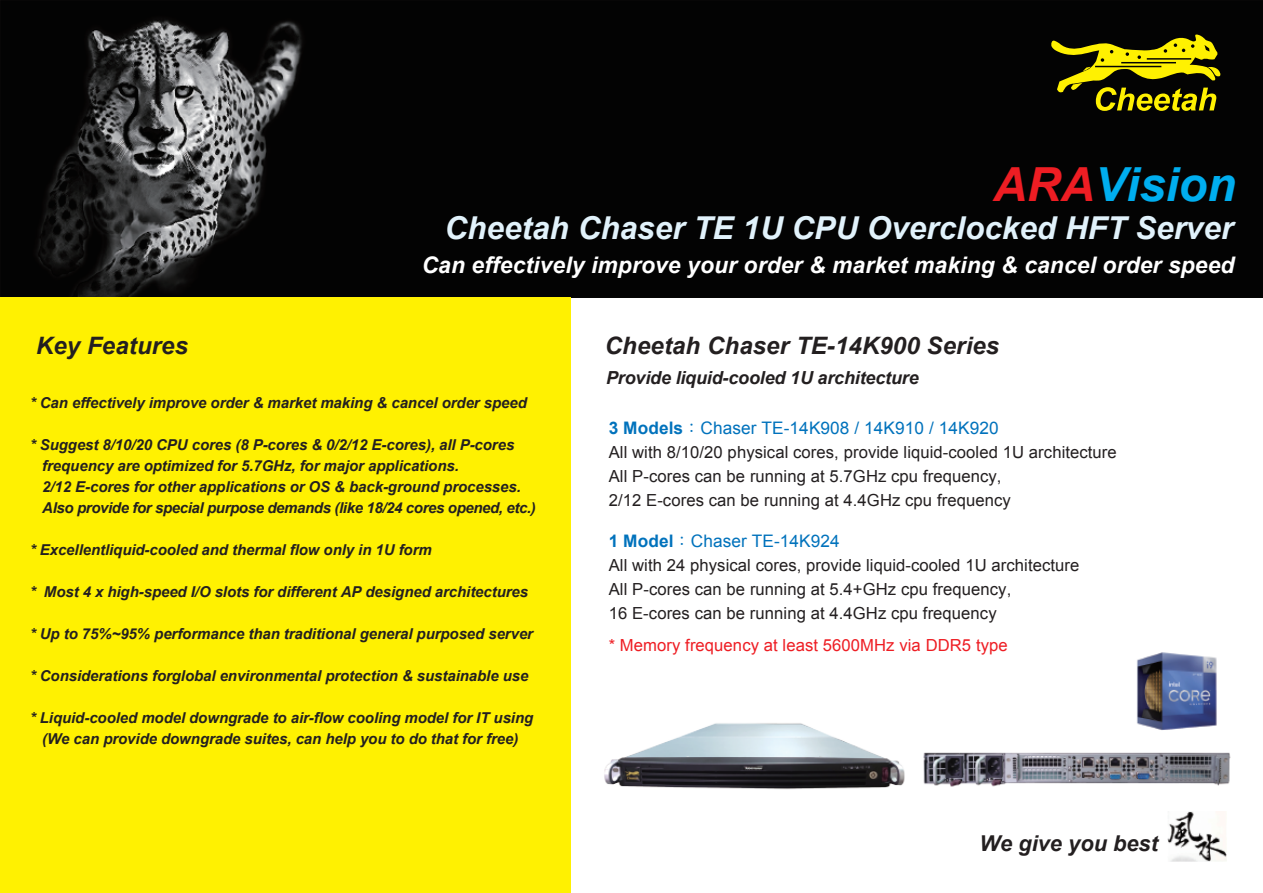
<style>
.page{position:relative;width:1263px;height:893px;background:#fff}
.page>*{position:absolute;margin:0;border:0;box-sizing:border-box;transform-origin:0 0}
.t1{font:italic 700 46.95px "Arial";color:#00aeef}
.t2{font:italic 700 31.5px "Arial";color:#e1f2fb}
.t3{font:italic 700 24px "Arial";letter-spacing:.005em;color:#231f20}
.t4{font:italic 700 22.8px "Arial";letter-spacing:.005em;color:#fff}
.t5{font:italic 700 21.9px "Arial";color:#231f20}
.t6{font:italic 700 18px "Arial";letter-spacing:-.01em;color:#231f20}
.t7{font:17.25px "Arial";letter-spacing:.005em;color:#0072bc}
.t8{font:16.65px/24px "Arial";letter-spacing:.005em;color:#231f20}
.t9{font:16.65px "Arial";letter-spacing:.005em;color:#ee1d23}
.t10{font:italic 700 15px/21px "Arial";letter-spacing:-.005em;color:#231f20}
.s1{color:#ee1d23}
.s2{font-weight:700}
.s3{font-family:"Ming Li U"}
</style>
<div class="page">
<img style="left:0;top:0;width:1263px;height:297px">
<div style="left:0;top:297px;width:570px;height:596px;background:#fff101"></div>
<svg style="left:1051px;top:35px;width:170px;height:76px;background:#676202"></svg>
<img style="left:604px;top:723px;width:301px;height:67px">
<img style="left:923px;top:752px;width:308px;height:35px">
<img style="left:1167px;top:812px;width:60px;height:49px">
<img style="left:1137px;top:652px;width:80px;height:78px">
<h1 class="t1" style="left:993px;top:154px;width:244px"><span class="s1">ARA</span>Vision</h1>
<h3 class="t3" style="left:36px;top:330px;width:154px">Key Features</h3>
<h2 class="t2" style="left:444px;top:208px;width:790px">Cheetah Chaser TE 1U CPU Overclocked HFT Server</h2>
<h3 class="t4" style="left:422px;top:250px;width:814px">Can effectively improve your order &amp; market making &amp; cancel order speed</h3>
<h3 class="t3" style="left:605px;top:330px;width:396px">Cheetah Chaser TE-14K900 Series</h3>
<p class="t6" style="left:606px;top:366px;width:314px">Provide liquid-cooled 1U architecture</p>
<p class="t10" style="left:30px;top:393px;width:498px">* Can effectively improve order &amp; market making &amp; cancel order speed</p>
<p class="t10" style="left:42px;top:435px;width:495px;text-indent:-12px">* Suggest 8/10/20 CPU cores (8 P-cores &amp; 0/2/12 E-cores), all P-cores frequency are optimized for 5.7GHz, for major applications.<br>2/12 E-cores for other applications or OS &amp; back-ground processes.<br>Also provide for special purpose demands (like 18/24 cores opened, etc.)</p>
<p class="t10" style="left:30px;top:540px;width:403px">* Excellentliquid-cooled and thermal flow only in 1U form</p>
<p class="t10" style="left:30px;top:582px;width:500px">* Most 4 x high-speed I/O slots for different AP designed architectures</p>
<p class="t10" style="left:30px;top:624px;width:505px">* Up to 75%~95% performance than traditional general purposed server</p>
<p class="t10" style="left:30px;top:666px;width:500px">* Considerations forglobal environmental protection &amp; sustainable use</p>
<p class="t10" style="left:30px;top:708px;width:505px;text-align:center">* Liquid-cooled model downgrade to air-flow cooling model for IT using (We can provide downgrade suites, can help you to do that for free)</p>
<p class="t7" style="left:609px;top:417px;width:392px"><span class="s2">3 Models</span><span class="s3">：</span>Chaser TE-14K908 / 14K910 / 14K920</p>
<p class="t8" style="left:609px;top:441px;width:510px">All with 8/10/20 physical cores, provide liquid-cooled 1U architecture<br>All P-cores can be running at 5.7GHz cpu frequency,<br>2/12 E-cores can be running at 4.4GHz cpu frequency</p>
<p class="t7" style="left:609px;top:530px;width:233px"><span class="s2">1 Model</span><span class="s3">：</span>Chaser TE-14K924</p>
<p class="t8" style="left:609px;top:554px;width:472px">All with 24 physical cores, provide liquid-cooled 1U architecture<br>All P-cores can be running at 5.4+GHz cpu frequency,<br>16 E-cores can be running at 4.4GHz cpu frequency</p>
<p class="t9" style="left:609px;top:635px;width:400px">* Memory frequency at least 5600MHz via DDR5 type</p>
<h3 class="t5" style="left:979px;top:829px;width:180px">We give you best</h3>
</div>
